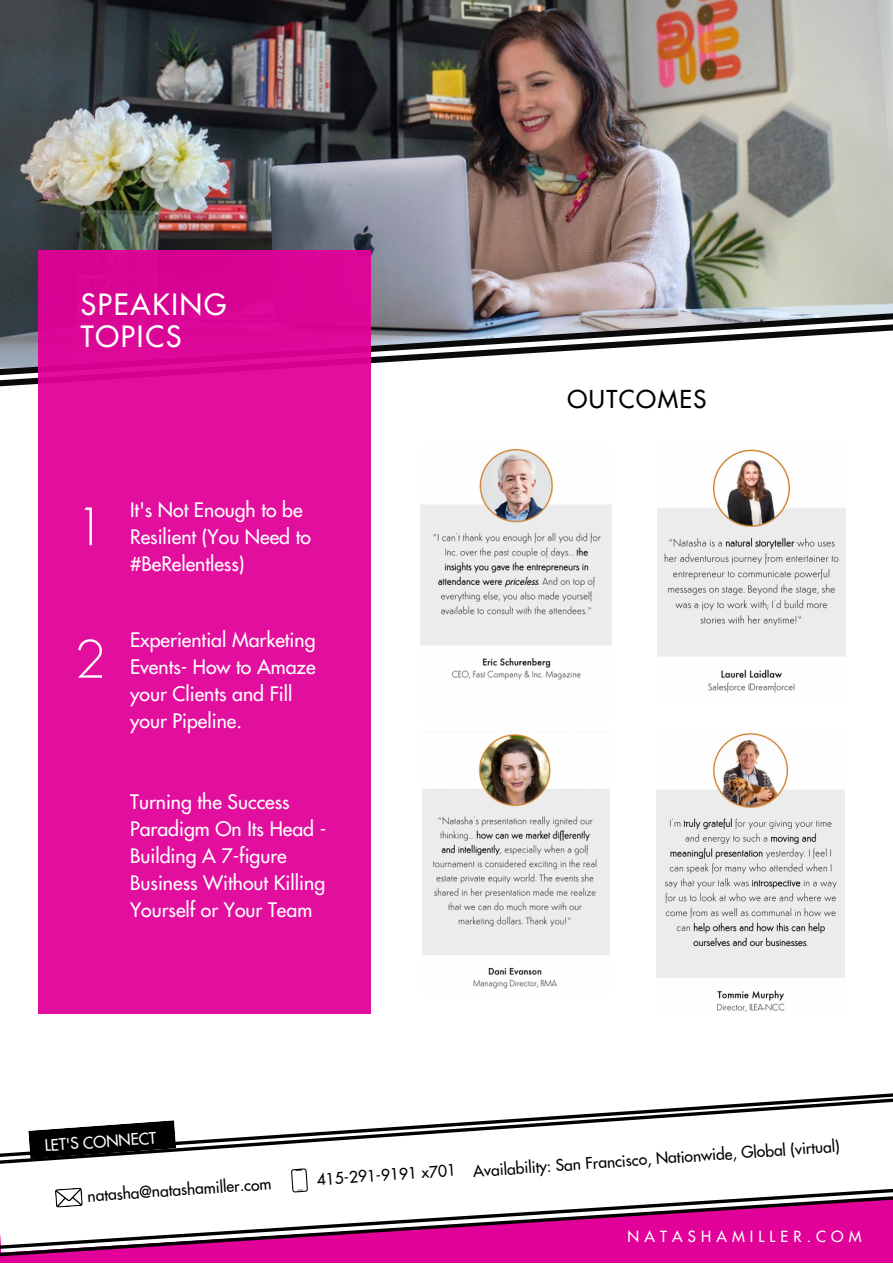
<style>
.page{position:relative;width:893px;height:1264px;background:#fff}
.page>*{position:absolute;margin:0;border:0;box-sizing:border-box;transform-origin:0 0}
.t1{font:300 54px "Semplicita";color:#fff}
.t2{font:28.5px/32.5px "Futura";letter-spacing:.065em;color:#fff}
.t3{font:24px "Futura";letter-spacing:.065em;color:#000}
.t4{font:19.5px/27px "Futura";color:#fff}
.t5{font:15.6px "Futura";color:#000}
.t6{font:15.6px "Futura";color:#fff}
.t7{font:15px "Futura";letter-spacing:.345em;color:#fff}
</style>
<div class="page">
<img style="left:0;top:0;width:892px;height:313px">
<svg style="left:0;top:313px;width:892px;height:73px"></svg>
<div style="left:38px;top:250px;width:332px;height:763px;background:#e20e9d"></div>
<img style="left:656px;top:733px;width:188px;height:279px">
<img style="left:420px;top:448px;width:191px;height:232px">
<img style="left:422px;top:734px;width:187px;height:255px">
<img style="left:657px;top:449px;width:188px;height:244px">
<div style="left:0;top:1173px;width:892px;height:89px;background:#e10098"></div>
<div style="left:0;top:1173px;width:892px;height:13px;background:#fff"></div>
<svg style="left:291px;top:1168px;width:17px;height:18px"></svg>
<svg style="left:0;top:1250px;width:98px;height:7px"></svg>
<svg style="left:0;top:1186px;width:892px;height:64px"></svg>
<svg style="left:0;top:1158px;width:83px;height:6px"></svg>
<svg style="left:0;top:1093px;width:892px;height:64px"></svg>
<svg style="left:28px;top:1120px;width:148px;height:38px"></svg>
<h2 class="t2" style="left:81px;top:288px;width:147px">SPEAKING<br>TOPICS</h2>
<h1 class="t1" style="left:75px;top:505px;width:30px">1</h1>
<h1 class="t1" style="left:75px;top:637px;width:30px">2</h1>
<p class="t4" style="left:130px;top:497px;width:182px">It's Not Enough to be<br>Resilient (You Need to #BeRelentless)</p>
<p class="t4" style="left:130px;top:626px;width:187px">Experiential Marketing<br>Events- How to Amaze your Clients and Fill your Pipeline.</p>
<p class="t4" style="left:130px;top:788px;width:197px">Turning the Success<br>Paradigm On Its Head -<br>Building A 7-figure<br>Business Without Killing<br>Yourself or Your Team</p>
<p class="t3" style="left:567px;top:384px;width:140px">OUTCOMES</p>
<p class="t6" style="left:44px;top:1135px;width:113px;rotate:-4deg">LET'S CONNECT</p>
<p class="t5" style="left:87px;top:1186px;width:186px;rotate:-4deg">natasha@natashamiller.com</p>
<p class="t5" style="left:316px;top:1169px;width:141px;rotate:-4deg">415-291-9191 x701</p>
<p class="t5" style="left:472px;top:1161px;width:369px;rotate:-4deg">Availability: San Francisco, Nationwide, Global (virtual)</p>
<p class="t7" style="left:627px;top:1226px;width:235px">NATASHAMILLER.COM</p>
</div>
